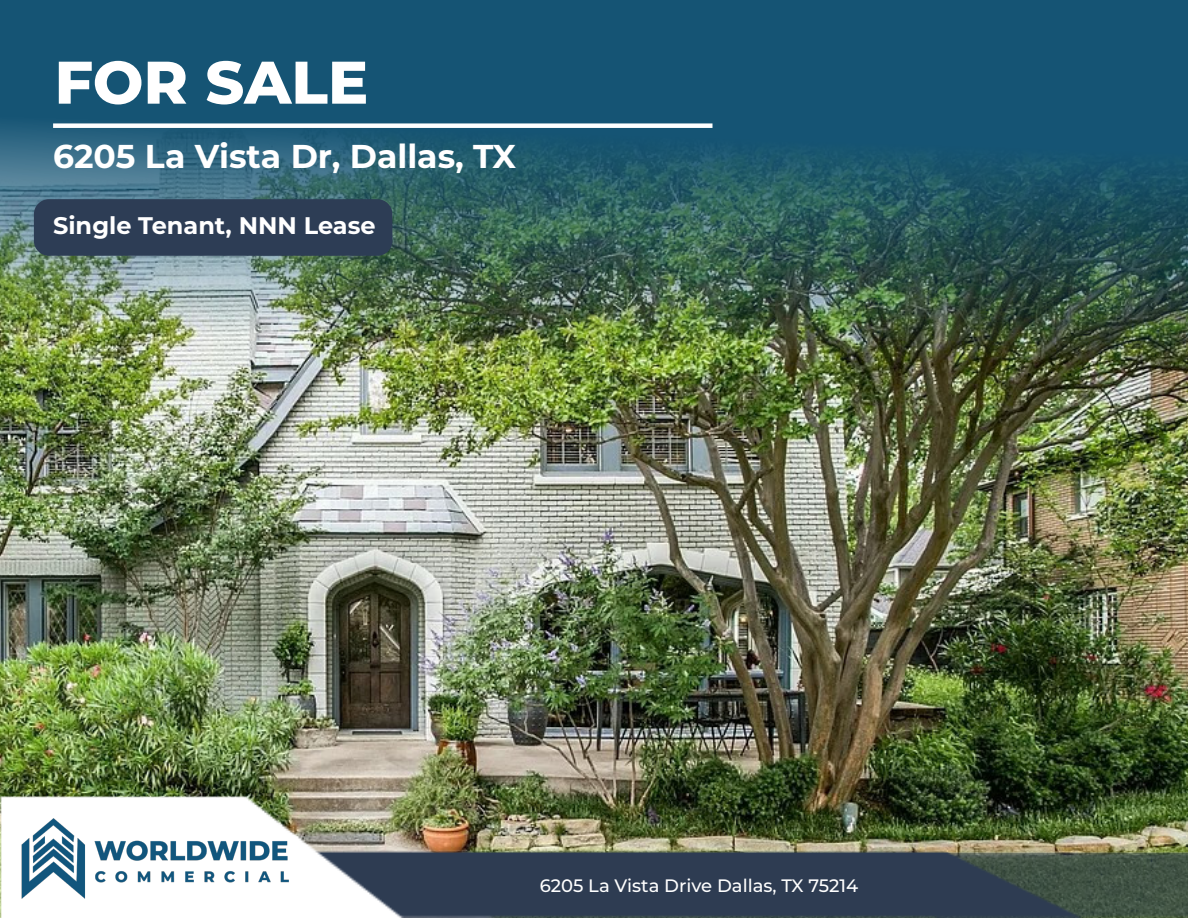
<style>
.page{position:relative;width:1188px;height:918px;background:#fff}
.page>*{position:absolute;margin:0;border:0;box-sizing:border-box;transform-origin:0 0}
.t1{font:800 60px "Montserrat";color:#fff}
.t2{font:700 33px "Montserrat";color:#fff}
.t3{font:700 24px "Montserrat";color:#fff}
.t4{font:500 18px "Montserrat";color:#fff}
</style>
<div class="page">
<img style="left:0;top:361px;width:1188px;height:395px">
<img style="left:0;top:0;width:1188px;height:361px">
<div style="left:34px;top:199px;width:358px;height:57px;background:#2d3d55;border-radius:15px"></div>
<img style="left:0;top:756px;width:1188px;height:162px">
<img style="left:6px;top:818px;width:302px;height:94px">
<div style="left:53px;top:123px;width:660px;height:5px;background:#fff"></div>
<p class="t1" style="left:55px;top:38px;width:315px">FOR SALE</p>
<p class="t2" style="left:53px;top:133px;width:465px">6205 La Vista Dr, Dallas, TX</p>
<p class="t3" style="left:53px;top:209px;width:324px">Single Tenant, NNN Lease</p>
<p class="t4" style="left:540px;top:873px;width:320px">6205 La Vista Drive Dallas, TX 75214</p>
</div>
